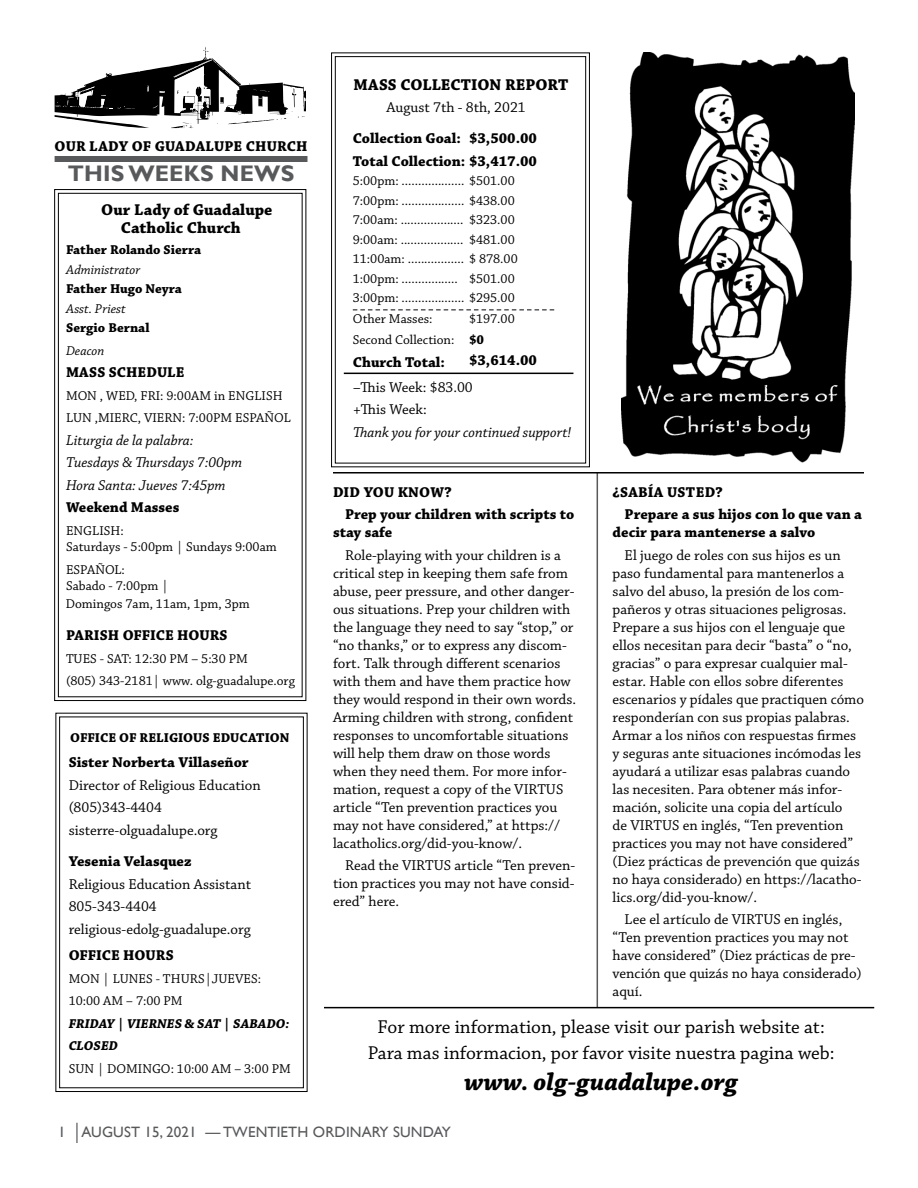
<style>
.page{position:relative;width:918px;height:1188px;background:#fff}
.page>*{position:absolute;margin:0;border:0;box-sizing:border-box;transform-origin:0 0}
.t1{font:italic 700 25.5px "Chaparral Pro";color:#000}
.t2{font:700 22.5px "Gill Sans";letter-spacing:.01em;color:#58595b}
.t3{font:19.5px/25.5px "Chaparral Pro";color:#000;text-align:center}
.t4{font:700 16.5px/18px "Chaparral Pro";color:#000}
.t5{font:15px/18px "Chaparral Pro";color:#000}
.t6{font:700 15px/22.5px "Chaparral Pro";color:#000}
.t7{font:italic 15px/22.5px "Chaparral Pro";color:#000}
.t8{font:15px "Gill Sans";letter-spacing:.01em;color:#58595b}
.t9{font:13.5px/19.5px "Chaparral Pro";color:#000}
.t10{font:700 13.5px "Chaparral Pro";color:#000}
.t11{font:italic 700 13.5px/22.5px "Chaparral Pro";color:#000}
.t12{font:italic 13.5px "Chaparral Pro";color:#000}
</style>
<div class="page">
<svg style="left:54px;top:189px;width:253px;height:512px"></svg>
<div style="left:58px;top:193px;width:245px;height:504px;border:1px solid #000"></div>
<svg style="left:55px;top:47px;width:251px;height:82px"></svg>
<hr style="left:76px;top:1123px;width:2px;height:20px;background:#58595b">
<div style="left:55px;top:156px;width:253px;height:6px;background:#58595b"></div>
<hr style="left:597px;top:473px;width:1px;height:535px;background:#58595b">
<svg style="left:331px;top:52px;width:259px;height:416px"></svg>
<div style="left:335px;top:56px;width:251px;height:407px;border:1px solid #000"></div>
<svg style="left:353px;top:309px;width:201px;height:2px"></svg>
<hr style="left:344px;top:373px;width:229px;height:1px;background:#000">
<hr style="left:333px;top:472px;width:531px;height:2px;background:#000">
<svg style="left:55px;top:712px;width:253px;height:380px"></svg>
<div style="left:59px;top:717px;width:245px;height:371px;border:1px solid #000"></div>
<hr style="left:324px;top:1007px;width:550px;height:1px;background:#000">
<img style="left:621px;top:52px;width:234px;height:411px">
<p class="t6" style="left:55px;top:136px;width:122px">Our lady of Guada</p>
<p class="t6" style="left:206px;top:136px;width:19px">lupe</p>
<p class="t6" style="left:246px;top:136px;width:63px">Church</p>
<h2 class="t2" style="left:68px;top:160px;width:226px">This WEEKS NEWS</h2>
<p class="t4" style="left:121px;top:201px;width:153px;text-indent:-20px">Our Lady of Guadalupe<br>Catholic Church</p>
<p class="t10" style="left:66px;top:242px;width:137px">Father Rolando Sierra</p>
<p class="t12" style="left:66px;top:262px;width:76px">Administrator</p>
<p class="t10" style="left:66px;top:281px;width:117px">Father Hugo Neyra</p>
<p class="t12" style="left:66px;top:301px;width:61px">Asst. Priest</p>
<p class="t10" style="left:66px;top:320px;width:85px">Sergio Bernal</p>
<p class="t12" style="left:66px;top:343px;width:40px">Deacon</p>
<p class="t6" style="left:66px;top:362px;width:120px">MASS SCHEDULE</p>
<p class="t9" style="left:66px;top:385px;width:226px;line-height:22.5px">MON , WED, FRI: 9:00AM in ENGLISH<br>LUN ,MIERC, VIERN: 7:00PM ESPAÑOL</p>
<p class="t7" style="left:66px;top:429px;width:178px">Liturgia de la palabra:<br>Tuesdays &amp; Thursdays 7:00pm<br>Hora Santa: Jueves 7:45pm</p>
<p class="t6" style="left:66px;top:497px;width:115px">Weekend Masses</p>
<p class="t9" style="left:66px;top:523px;width:212px;line-height:16.5px">ENGLISH:<br>Saturdays - 5:00pm | Sundays 9:00am</p>
<p class="t9" style="left:66px;top:562px;width:104px;line-height:16.5px">ESPAÑOL:<br>Sabado - 7:00pm |</p>
<p class="t9" style="left:66px;top:595px;width:186px">Domingos 7am, 11am, 1pm, 3pm</p>
<p class="t6" style="left:66px;top:625px;width:163px">PARISH OFFICE HOURS</p>
<p class="t9" style="left:66px;top:648px;width:231px;line-height:22.5px">TUES - SAT: 12:30 PM – 5:30 PM<br>(805) 343-2181| www. olg-guadalupe.org</p>
<p class="t10" style="left:70px;top:730px;width:220px">OFFICE OF RELIGIOUS EDUCATION</p>
<p class="t6" style="left:69px;top:752px;width:181px">Sister Norberta Villaseñor</p>
<p class="t5" style="left:69px;top:774px;width:194px;line-height:22.5px">Director of Religious Education (805)343-4404 sisterre-olguadalupe.org</p>
<p class="t6" style="left:69px;top:851px;width:124px">Yesenia Velasquez</p>
<p class="t5" style="left:69px;top:873px;width:184px;line-height:22.5px">Religious Education Assistant<br>805-343-4404 religious-edolg-guadalupe.org</p>
<p class="t6" style="left:69px;top:945px;width:107px">OFFICE HOURS</p>
<p class="t9" style="left:69px;top:968px;width:194px;line-height:22.5px">MON | LUNES - THURS|JUEVES:<br>10:00 AM – 7:00 PM</p>
<p class="t11" style="left:69px;top:1013px;width:222px">FRIDAY | VIERNES &amp; SAT | SABADO:<br>CLOSED</p>
<p class="t9" style="left:69px;top:1059px;width:224px">SUN | DOMINGO: 10:00 AM – 3:00 PM</p>
<p class="t4" style="left:353px;top:76px;width:25px">Mass</p>
<p class="t4" style="left:401px;top:76px;width:52px">Collect</p>
<p class="t4" style="left:471px;top:76px;width:46px">ion Repo</p>
<p class="t4" style="left:547px;top:76px;width:19px">rt</p>
<p class="t5" style="left:386px;top:99px;width:141px">August 7th - 8th, 2021</p>
<p class="t6" style="left:353px;top:128px;width:186px">Collection Goal:<br>Total Collection: $3,417.00</p>
<p class="t9" style="left:353px;top:172px;width:166px">5:00pm: ................... $501.00<br>7:00pm: ................... $438.00<br>7:00am: ................... $323.00<br>9:00am: ................... $481.00<br>11:00am: ................. $ 878.00<br>1:00pm: .................<br>3:00pm: ................... $295.00</p>
<p class="t9" style="left:353px;top:309px;width:103px;line-height:21px">Other Masses:<br>Second Collection:</p>
<p class="t6" style="left:353px;top:351px;width:94px">Church Total:</p>
<p class="t5" style="left:353px;top:376px;width:121px;line-height:22.5px">–This Week: $83.00 +This Week:</p>
<p class="t7" style="left:353px;top:421px;width:220px">Thank you for your continued support!</p>
<p class="t6" style="left:469px;top:128px;width:70px">$3,500.00</p>
<p class="t9" style="left:469px;top:269px;width:47px">$501.00</p>
<p class="t9" style="left:469px;top:310px;width:47px">$197.00</p>
<p class="t10" style="left:469px;top:332px;width:17px">$0</p>
<p class="t6" style="left:469px;top:350px;width:70px">$3,614.00</p>
<p class="t6" style="left:345px;top:481px;width:231px;text-indent:-12px">Did you Know?<br>Prep your children with scripts to</p>
<p class="t6" style="left:333px;top:522px;width:61px">stay safe</p>
<p class="t5" style="left:333px;top:547px;width:245px;text-indent:12px">Role-playing with your children is a critical step in keeping them safe from abuse, peer pressure, and other danger&shy;ous situations. Prep your children with the language they need to say “stop,” or “no thanks,” or to express any discom&shy;fort. Talk through different scenarios with them and have them practice how they would respond in their own words.<br>Arming children with strong, confident responses to uncomfortable situations will help them draw on those words when they need them. For more infor&shy;mation, request a copy of the VIRTUS article “Ten prevention practices you may not have considered,” at https:// lacatholics.org/did-you-know/.</p>
<p class="t5" style="left:333px;top:857px;width:244px;text-align:justify;text-indent:12px">Read the VIRTUS article “Ten preven&shy;tion practices you may not have consid&shy;ered” here.</p>
<p class="t6" style="left:625px;top:481px;width:239px;text-indent:-12px">¿SABÍA USTED?<br>Prepare a sus hijos con lo que van a</p>
<p class="t6" style="left:613px;top:522px;width:204px">decir para mantenerse a salvo</p>
<p class="t5" style="left:613px;top:547px;width:253px;text-indent:12px">El juego de roles con sus hijos es un paso fundamental para mantenerlos a salvo del abuso, la presión de los com&shy;pañeros y otras situaciones peligrosas.<br>Prepare a sus hijos con el lenguaje que ellos necesitan para decir “basta” o “no, gracias” o para expresar cualquier mal&shy;estar. Hable con ellos sobre diferentes escenarios y pídales que practiquen cómo responderían con sus propias palabras.<br>Armar a los niños con respuestas firmes y seguras ante situaciones incómodas les ayudará a utilizar esas palabras cuando las necesiten. Para obtener más infor&shy;mación, solicite una copia del artículo<br>de VIRTUS en inglés, “Ten prevention practices you may not have considered” (Diez prácticas de prevención que quizás no haya considerado) en https://lacatho&shy;lics.org/did-you-know/.</p>
<p class="t5" style="left:613px;top:911px;width:250px;text-indent:12px">Lee el artículo de VIRTUS en inglés, “Ten prevention practices you may not have considered” (Diez prácticas de pre&shy;vención que quizás no haya considerado) aquí.</p>
<h3 class="t3" style="left:368px;top:1015px;width:468px">For more information, please visit our parish website at:<br>Para mas informacion, por favor visite nuestra pagina web:</h3>
<h1 class="t1" style="left:465px;top:1067px;width:275px">www. olg-guadalupe.org</h1>
<p class="t8" style="left:58px;top:1123px;width:394px">1 AUGUST 15, 2021 — TWENTIETH ORDINARY SUNDAY</p>
</div>
